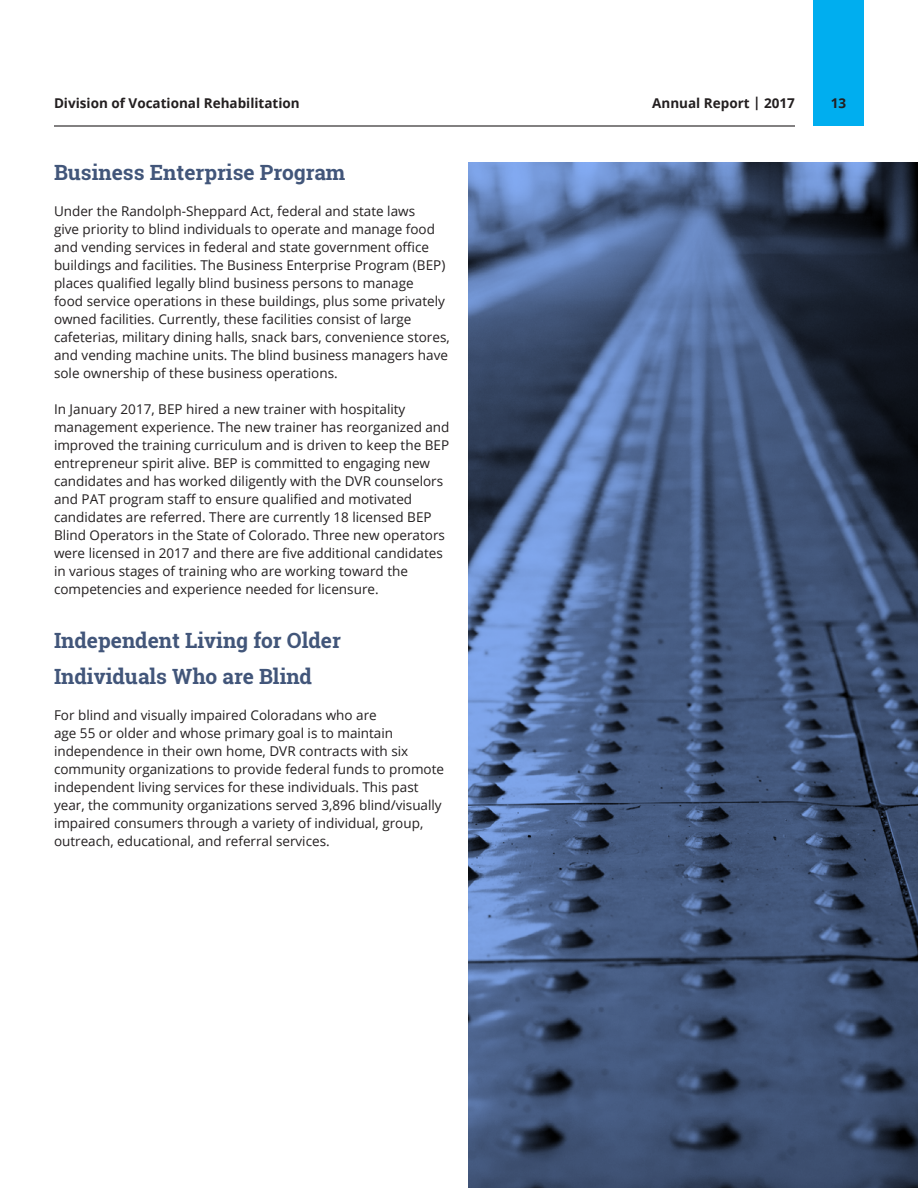
<style>
.page{position:relative;width:918px;height:1188px;background:#fff}
.page>*{position:absolute;margin:0;border:0;box-sizing:border-box;transform-origin:0 0}
.Basic_Copy{font:700 21px/36px "Roboto Slab";color:#42567a}
.Basic_Copy-2{font:13.5px/18px "Open Sans";color:#231f20}
.t1{font:700 13.5px "Open Sans";color:#231f20}
</style>
<div class="page">
<div style="left:813px;top:0;width:51px;height:126px;background:#00aeef"></div>
<hr style="left:54px;top:125px;width:741px;height:2px;background:#231f20">
<svg style="left:468px;top:162px;width:450px;height:1026px;background:#43587d"></svg>
<p class="t1" style="left:54px;top:94px;width:247px">Division of Vocational Rehabilitation</p>
<p class="t1" style="left:652px;top:94px;width:144px">Annual Report | 2017</p>
<p class="t1" style="left:831px;top:94px;width:17px">13</p>
<p class="Basic_Copy" style="left:54px;top:154px;width:293px">Business Enterprise Program</p>
<p class="Basic_Copy-2" style="left:54px;top:202px;width:397px">Under the Randolph-Sheppard Act, federal and state laws<br>give priority to blind individuals to operate and manage food and vending services in federal and state government office buildings and facilities. The Business Enterprise Program (BEP) places qualified legally blind business persons to manage<br>food service operations in these buildings, plus some privately owned facilities. Currently, these facilities consist of large cafeterias, military dining halls, snack bars, convenience stores, and vending machine units. The blind business managers have sole ownership of these business operations.</p>
<p class="Basic_Copy-2" style="left:54px;top:400px;width:397px">In January 2017, BEP hired a new trainer with hospitality management experience. The new trainer has reorganized and improved the training curriculum and is driven to keep the BEP entrepreneur spirit alive. BEP is committed to engaging new candidates and has worked diligently with the DVR counselors and PAT program staff to ensure qualified and motivated candidates are referred. There are currently 18 licensed BEP Blind Operators in the State of Colorado. Three new operators were licensed in 2017 and there are five additional candidates in various stages of training who are working toward the competencies and experience needed for licensure.</p>
<p class="Basic_Copy" style="left:54px;top:622px;width:288px">Independent Living for Older<br>Individuals Who are Blind</p>
<p class="Basic_Copy-2" style="left:54px;top:706px;width:392px">For blind and visually impaired Coloradans who are<br>age 55 or older and whose primary goal is to maintain independence in their own home, DVR contracts with six community organizations to provide federal funds to promote independent living services for these individuals. This past year, the community organizations served 3,896 blind/visually impaired consumers through a variety of individual, group, outreach, educational, and referral services.</p>
</div>
